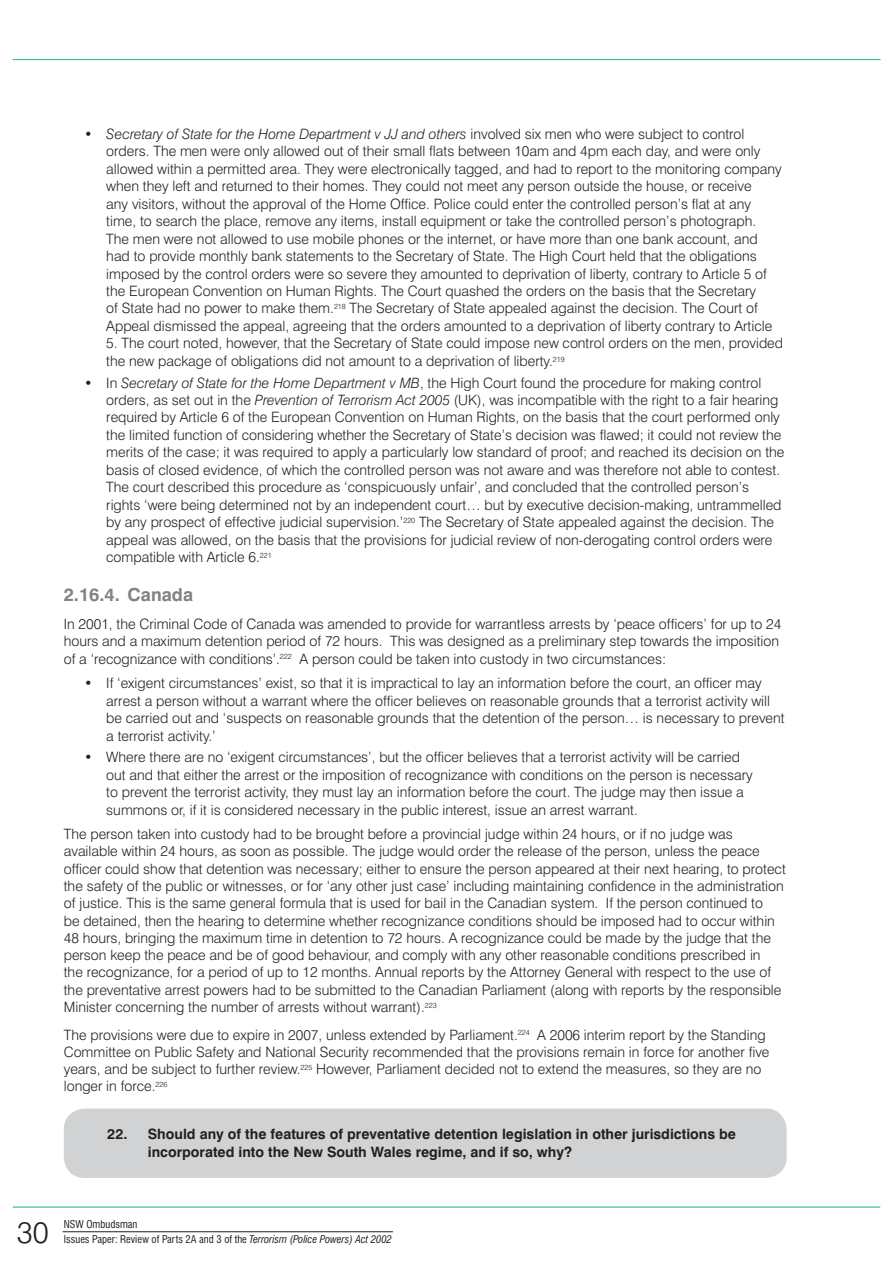
<style>
.page{position:relative;width:893px;height:1263px;background:#fff}
.page>*{position:absolute;margin:0;border:0;box-sizing:border-box;transform-origin:0 0}
.t1{font:300 30px "Swiss 721 BT";color:#231f20}
.t2{font:700 18px "Swiss 721 BT";color:#808285}
.t3{font:300 14.25px/17.4px "Swiss 721 BT";color:#231f20}
.t4{font:700 14.25px/17.2px "Swiss 721 BT";color:#231f20}
.t5{font:condensed 10.5px/15px "Swiss 721 BT";color:#231f20}
.s1{font-style:italic}
</style>
<div class="page">
<hr style="left:13px;top:1206px;width:867px;height:2px;background:#30bc9b">
<hr style="left:63px;top:1231px;width:330px;height:1px;background:#231f20">
<hr style="left:13px;top:59px;width:868px;height:1px;background:#30bc9b">
<div style="left:64px;top:1108px;width:723px;height:70px;background:#d1d2d4"></div>
<p class="t3" style="left:106px;top:125px;width:677px;text-indent:-21px">• <span class="s1">Secretary of State for the Home Department v JJ and others</span> involved six men who were subject to control orders. The men were only allowed out of their small flats between 10am and 4pm each day, and were only allowed within a permitted area. They were electronically tagged, and had to report to the monitoring company when they left and returned to their homes. They could not meet any person outside the house, or receive<br>any visitors, without the approval of the Home Office. Police could enter the controlled person’s flat at any time, to search the place, remove any items, install equipment or take the controlled person’s photograph.<br>The men were not allowed to use mobile phones or the internet, or have more than one bank account, and had to provide monthly bank statements to the Secretary of State. The High Court held that the obligations imposed by the control orders were so severe they amounted to deprivation of liberty, contrary to Article 5 of the European Convention on Human Rights. The Court quashed the orders on the basis that the Secretary<br>of State had no power to make them.<sup>218</sup> The Secretary of State appealed against the decision. The Court of Appeal dismissed the appeal, agreeing that the orders amounted to a deprivation of liberty contrary to Article</p>
<p class="t3" style="left:106px;top:334px;width:678px">5. The court noted, however, that the Secretary of State could impose new control orders on the men, provided the new package of obligations did not amount to a deprivation of liberty.<sup>219</sup></p>
<p class="t3" style="left:106px;top:374px;width:680px;text-indent:-21px">• In <span class="s1">Secretary of State for the Home Department v MB</span>, the High Court found the procedure for making control orders, as set out in the <span class="s1">Prevention of Terrorism Act 2005</span> (UK), was incompatible with the right to a fair hearing required by Article 6 of the European Convention on Human Rights, on the basis that the court performed only the limited function of considering whether the Secretary of State’s decision was flawed; it could not review the merits of the case; it was required to apply a particularly low standard of proof; and reached its decision on the basis of closed evidence, of which the controlled person was not aware and was therefore not able to contest.<br>The court described this procedure as ‘conspicuously unfair’, and concluded that the controlled person’s rights ‘were being determined not by an independent court… but by executive decision-making, untrammelled by any prospect of effective judicial supervision.’<sup>220</sup> The Secretary of State appealed against the decision. The appeal was allowed, on the basis that the provisions for judicial review of non-derogating control orders were compatible with Article 6.<sup>221</sup></p>
<p class="t2" style="left:64px;top:584px;width:131px">2.16.4. Canada</p>
<p class="t3" style="left:64px;top:615px;width:719px">In 2001, the Criminal Code of Canada was amended to provide for warrantless arrests by ‘peace officers’ for up to 24 hours and a maximum detention period of 72 hours. This was designed as a preliminary step towards the imposition of a ‘recognizance with conditions’.<sup>222</sup> A person could be taken into custody in two circumstances:</p>
<p class="t3" style="left:106px;top:674px;width:680px;text-indent:-21px">• If ‘exigent circumstances’ exist, so that it is impractical to lay an information before the court, an officer may arrest a person without a warrant where the officer believes on reasonable grounds that a terrorist activity will be carried out and ‘suspects on reasonable grounds that the detention of the person… is necessary to prevent a terrorist activity.’</p>
<p class="t3" style="left:106px;top:748px;width:648px;text-indent:-21px">• Where there are no ‘exigent circumstances’, but the officer believes that a terrorist activity will be carried out and that either the arrest or the imposition of recognizance with conditions on the person is necessary to prevent the terrorist activity, they must lay an information before the court. The judge may then issue a summons or, if it is considered necessary in the public interest, issue an arrest warrant.</p>
<p class="t3" style="left:64px;top:825px;width:724px">The person taken into custody had to be brought before a provincial judge within 24 hours, or if no judge was available within 24 hours, as soon as possible. The judge would order the release of the person, unless the peace officer could show that detention was necessary; either to ensure the person appeared at their next hearing, to protect the safety of the public or witnesses, or for ‘any other just case’ including maintaining confidence in the administration of justice. This is the same general formula that is used for bail in the Canadian system. If the person continued to<br>be detained, then the hearing to determine whether recognizance conditions should be imposed had to occur within 48 hours, bringing the maximum time in detention to 72 hours. A recognizance could be made by the judge that the person keep the peace and be of good behaviour, and comply with any other reasonable conditions prescribed in<br>the recognizance, for a period of up to 12 months. Annual reports by the Attorney General with respect to the use of the preventative arrest powers had to be submitted to the Canadian Parliament (along with reports by the responsible Minister concerning the number of arrests without warrant).<sup>223</sup></p>
<p class="t3" style="left:64px;top:1026px;width:707px">The provisions were due to expire in 2007, unless extended by Parliament.<sup>224</sup> A 2006 interim report by the Standing Committee on Public Safety and National Security recommended that the provisions remain in force for another five years, and be subject to further review.<sup>225</sup> However, Parliament decided not to extend the measures, so they are no longer in force.<sup>226</sup></p>
<p class="t4" style="left:148px;top:1125px;width:590px;text-indent:-41px">22. Should any of the features of preventative detention legislation in other jurisdictions be incorporated into the New South Wales regime, and if so, why?</p>
<h1 class="t1" style="left:17px;top:1214px;width:33px">30</h1>
<p class="t5" style="left:64px;top:1216px;width:329px">NSW Ombudsman<br>Issues Paper: Review of Parts 2A and 3 of the <span class="s1">Terrorism (Police Powers) Act 2002</span></p>
</div>
